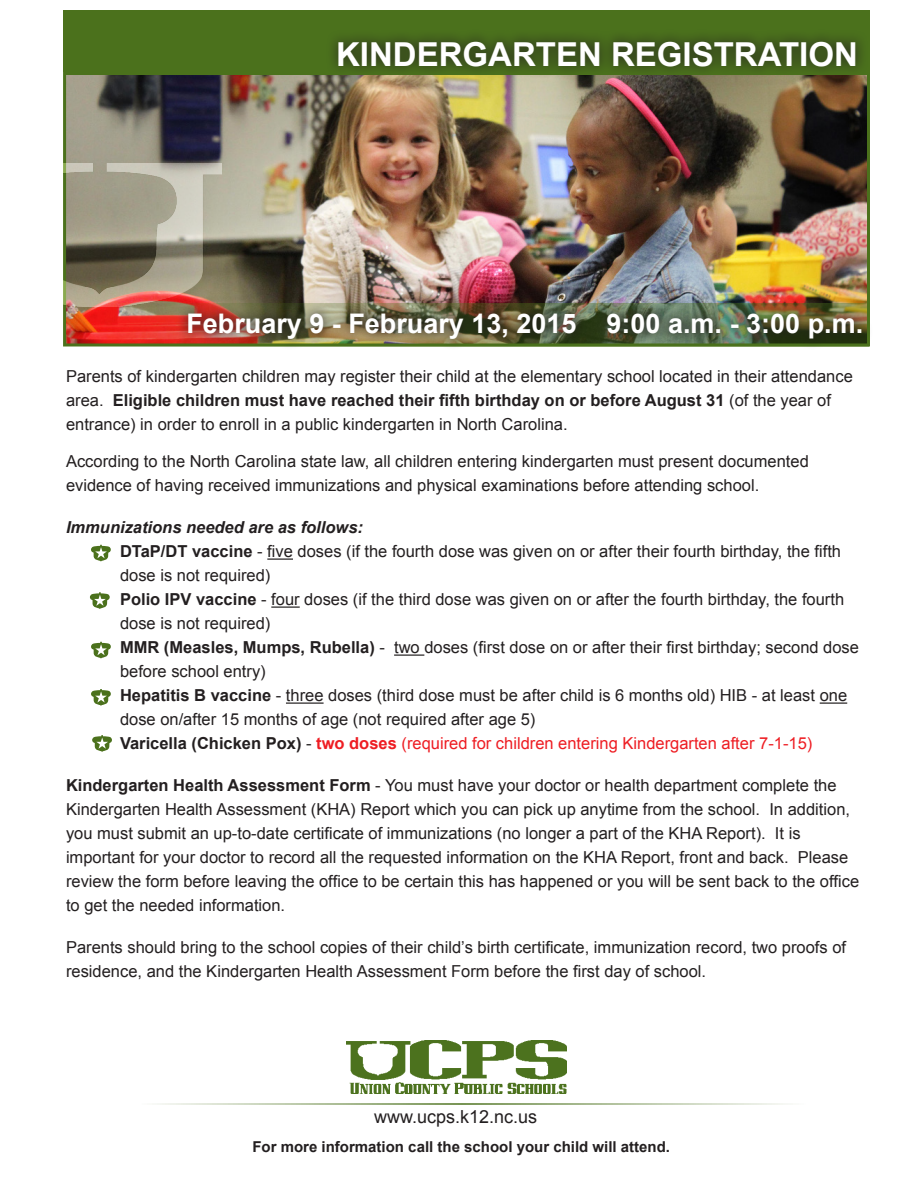
<style>
.page{position:relative;width:918px;height:1188px;background:#fff}
.page>*{position:absolute;margin:0;border:0;box-sizing:border-box;transform-origin:0 0}
.t1{font:700 33px "Arial";color:#fff}
.t2{font:700 27px "Arial";color:#fff}
.t3{font:18px "Arial";color:#231f20}
.t4{font:16.5px/24px "Arial";color:#231f20}
.t5{font:16.5px "Arial";color:#ee1d23}
.t6{font:italic 700 16.5px "Arial";color:#231f20}
.t7{font:700 15px "Arial";color:#231f20}
.s1{font-weight:700}
.s2{font-weight:700;color:#231f20}
.s3{color:#231f20}
</style>
<div class="page">
<svg style="left:267px;top:559px;width:26px;height:1px"></svg>
<svg style="left:271px;top:607px;width:29px;height:1px"></svg>
<hr style="left:394px;top:655px;width:30px;height:1px;background:#231f20">
<hr style="left:286px;top:703px;width:38px;height:1px;background:#231f20">
<svg style="left:820px;top:703px;width:27px;height:1px"></svg>
<div style="left:63px;top:10px;width:807px;height:62px;background:#4b711c"></div>
<img style="left:346px;top:1040px;width:220px;height:53px">
<svg style="left:91px;top:545px;width:20px;height:17px"></svg>
<svg style="left:90px;top:592px;width:20px;height:17px"></svg>
<svg style="left:91px;top:642px;width:20px;height:17px"></svg>
<svg style="left:91px;top:689px;width:20px;height:17px"></svg>
<svg style="left:92px;top:735px;width:20px;height:17px"></svg>
<img style="left:67px;top:76px;width:799px;height:225px">
<img style="left:65px;top:307px;width:111px;height:39px">
<div style="left:326px;top:29px;width:542px;height:50px;background:#231f20;opacity:.65"></div>
<img style="left:63px;top:163px;width:158px;height:144px">
<div style="left:176px;top:301px;width:697px;height:50px;background:#231f20;opacity:.75"></div>
<hr style="left:141px;top:1103px;width:667px;height:2px;background:#4b711c">
<p class="t1" style="left:336px;top:32px;width:523px">KINDERGARTEN REGISTRATION</p>
<p class="t2" style="left:186px;top:306px;width:678px">February 9 - February 13, 2015 9:00 a.m. - 3:00 p.m.</p>
<p class="t4" style="left:66px;top:364px;width:788px">Parents of kindergarten children may register their child at the elementary school located in their attendance area. <span class="s1">Eligible children must have reached their fifth birthday on or before August 31</span> (of the year of entrance) in order to enroll in a public kindergarten in North Carolina.</p>
<p class="t4" style="left:66px;top:450px;width:744px">According to the North Carolina state law, all children entering kindergarten must present documented evidence of having received immunizations and physical examinations before attending school.</p>
<p class="t6" style="left:66px;top:517px;width:299px">Immunizations needed are as follows:</p>
<p class="t4" style="left:120px;top:540px;width:723px"><span class="s1">DTaP/DT vaccine</span> - five doses (if the fourth dose was given on or after their fourth birthday, the fifth</p>
<p class="t4" style="left:120px;top:564px;width:152px">dose is not required)</p>
<p class="t4" style="left:120px;top:588px;width:726px"><span class="s1">Polio IPV vaccine</span> - four doses (if the third dose was given on or after the fourth birthday, the fourth</p>
<p class="t4" style="left:120px;top:612px;width:152px">dose is not required)</p>
<p class="t4" style="left:120px;top:636px;width:741px"><span class="s1">MMR (Measles, Mumps, Rubella)</span> - two doses (first dose on or after their first birthday; second dose</p>
<p class="t4" style="left:120px;top:660px;width:147px">before school entry)</p>
<p class="t4" style="left:120px;top:684px;width:729px"><span class="s1">Hepatitis B vaccine</span> - three doses (third dose must be after child is 6 months old) HIB - at least one</p>
<p class="t4" style="left:120px;top:708px;width:417px">dose on/after 15 months of age (not required after age 5)</p>
<p class="t5" style="left:120px;top:733px;width:694px"><span class="s2">Varicella (Chicken Pox)</span> <span class="s3">-</span> <span class="s1">two doses</span> (required for children entering Kindergarten after 7-1-15)</p>
<p class="t4" style="left:66px;top:774px;width:795px"><span class="s1">Kindergarten Health Assessment Form</span> - You must have your doctor or health department complete the Kindergarten Health Assessment (KHA) Report which you can pick up anytime from the school. In addition, you must submit an up-to-date certificate of immunizations (no longer a part of the KHA Report). It is important for your doctor to record all the requested information on the KHA Report, front and back. Please review the form before leaving the office to be certain this has happened or you will be sent back to the office to get the needed information.</p>
<p class="t4" style="left:66px;top:936px;width:782px">Parents should bring to the school copies of their child’s birth certificate, immunization record, two proofs of residence, and the Kindergarten Health Assessment Form before the first day of school.</p>
<p class="t3" style="left:374px;top:1105px;width:165px">www.ucps.k12.nc.us</p>
<p class="t7" style="left:252px;top:1136px;width:419px">For more information call the school your child will attend.</p>
</div>
